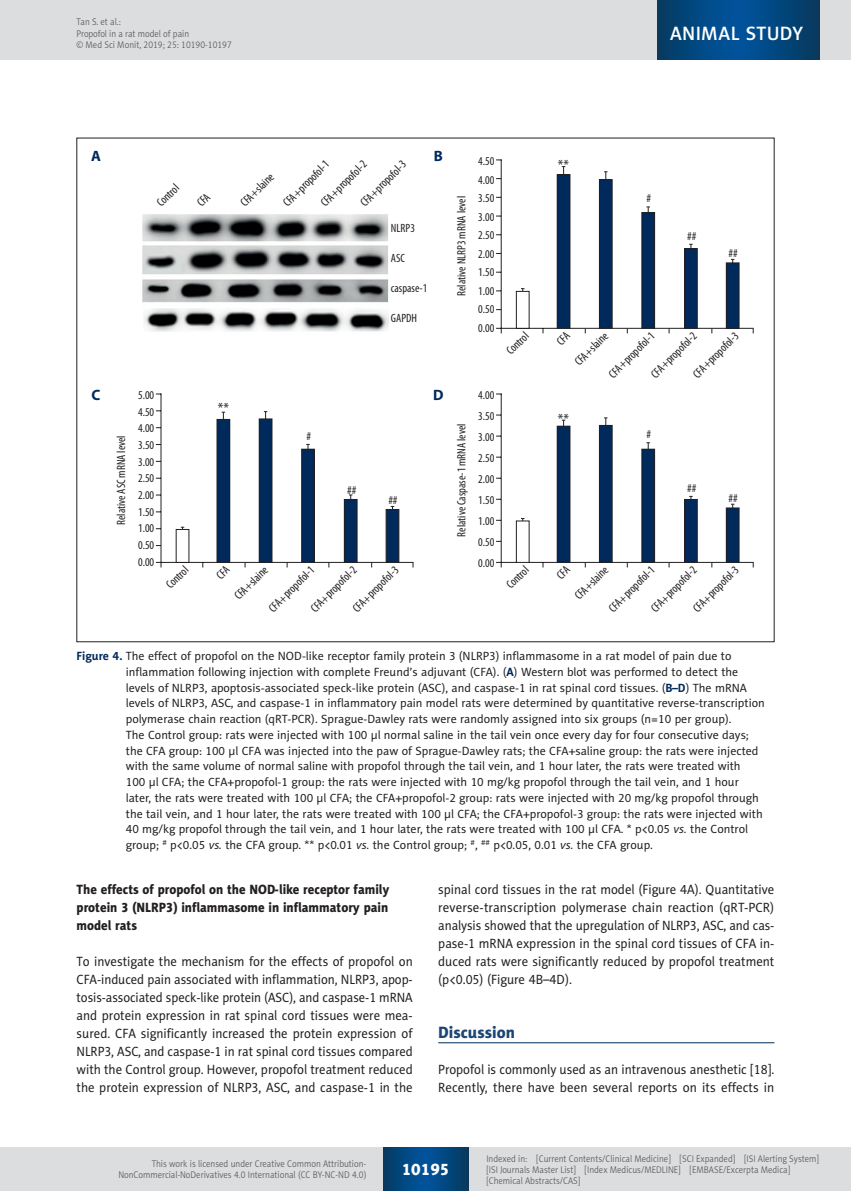
<style>
.page{position:relative;width:851px;height:1191px;background:#fff}
.page>*{position:absolute;margin:0;border:0;box-sizing:border-box;transform-origin:0 0}
.t1{font:19.5px "Naomi Sans EFN Medium";letter-spacing:.015em;color:#fff}
.MSM_Headline_1{font:16.5px "Naomi Sans EFN Heavy";color:#1a4574}
.t2{font:16.5px "Naomi Sans EFN Heavy";color:#fff}
.t3{font:condensed 15px "Myriad Pro";color:#231f20}
.t4{font:700 15px "Myriad Pro";color:#00295c}
.MSM_Body{font:13.5px/18px "Naomi Sans EFN";color:#231f20;text-align:justify;scale:.95 1}
.MSM_Headline_2{font:13.5px/18px "Naomi Sans EFN Heavy";color:#231f20;text-align:justify;scale:.95 1}
.MSM_Rycina_tytul{font:12px/15.8px "Naomi Sans EFN";color:#231f20}
.t5{font:condensed 12px/16.6px "Myriad Pro";color:#231f20;text-align:justify}
.t6{font:9.75px/11.2px "Naomi Sans EFN Light";color:#57585a;scale:.9 1}
.s1{font-weight:700;color:#00295c}
.s2{font-style:italic}
</style>
<div class="page">
<hr style="left:438px;top:1042px;width:336px;height:1px;background:#00295c">
<img style="left:142px;top:214px;width:246px;height:118px">
<hr style="left:500px;top:159px;width:1px;height:174px;background:#231f20">
<svg style="left:496px;top:262px;width:257px;height:306px"></svg>
<svg style="left:155px;top:393px;width:584px;height:175px"></svg>
<div style="left:385px;top:509px;width:14px;height:54px;background:#00295c;border:1px solid #231f20"></div>
<div style="left:0;top:1148px;width:850px;height:43px;background:#dcdddf"></div>
<svg style="left:383px;top:1147px;width:85px;height:43px;background:#02477e"></svg>
<div style="left:0;top:0;width:850px;height:60px;background:#dcdddf"></div>
<svg style="left:657px;top:0;width:162px;height:60px;background:#02477e"></svg>
<svg style="left:515px;top:166px;width:219px;height:180px"></svg>
<svg style="left:515px;top:417px;width:219px;height:151px"></svg>
<svg style="left:175px;top:411px;width:219px;height:157px"></svg>
<p class="t6" style="left:77px;top:16px;width:174px">Tan S. et al.:<br>Propofol in a rat model of pain<br>© Med Sci Monit, 2019; 25: 10190-10197</p>
<h1 class="t1" style="left:670px;top:22px;width:134px">ANIMAL STUDY</h1>
<p class="t4" style="left:91px;top:147px;width:11px">A</p>
<p class="t5" style="left:153px;top:198px;width:28px;rotate:-45deg">Control</p>
<p class="t4" style="left:91px;top:385px;width:10px">C</p>
<p class="t5" style="left:113px;top:525px;width:91px;rotate:-90deg">Relative ASC mRNA level</p>
<p class="t5" style="left:138px;top:387px;width:18px">5.00<br>4.50<br>4.00<br>3.50<br>3.00<br>2.50<br>2.00<br>1.50<br>1.00<br>0.50<br>0.00</p>
<p class="t5" style="left:162px;top:580px;width:28px;rotate:-45deg">Control</p>
<p class="t5" style="left:316px;top:198px;width:61px;rotate:-45deg">CFA+propofol-2</p>
<p class="t5" style="left:356px;top:198px;width:61px;rotate:-45deg">CFA+propofol-3</p>
<p class="t5" style="left:279px;top:198px;width:61px;rotate:-45deg">CFA+propofol-1</p>
<p class="t5" style="left:236px;top:198px;width:43px;rotate:-45deg">CFA+slaine</p>
<p class="t5" style="left:391px;top:219px;width:26px">NLRP3</p>
<p class="t5" style="left:391px;top:249px;width:16px">ASC</p>
<p class="t5" style="left:391px;top:279px;width:38px">caspase-1</p>
<p class="t5" style="left:391px;top:309px;width:28px">GAPDH</p>
<p class="t4" style="left:433px;top:147px;width:11px">B</p>
<p class="t3" style="left:218px;top:399px;width:13px">**</p>
<p class="t5" style="left:306px;top:428px;width:6px">#</p>
<p class="t5" style="left:347px;top:481px;width:11px">##</p>
<p class="t5" style="left:388px;top:491px;width:11px">##</p>
<p class="t5" style="left:307px;top:604px;width:61px;rotate:-45deg">CFA+propofol-2</p>
<p class="t5" style="left:348px;top:604px;width:61px;rotate:-45deg">CFA+propofol-3</p>
<p class="t5" style="left:230px;top:591px;width:43px;rotate:-45deg">CFA+slaine</p>
<p class="t5" style="left:264px;top:604px;width:61px;rotate:-45deg">CFA+propofol-1</p>
<p class="t4" style="left:433px;top:385px;width:12px">D</p>
<p class="t5" style="left:453px;top:296px;width:101px;rotate:-90deg">Relative NLRP3 mRNA level</p>
<p class="t5" style="left:478px;top:152px;width:18px;line-height:18.6px">4.50<br>4.00<br>3.50<br>3.00<br>2.50<br>2.00<br>1.50<br>1.00<br>0.50<br>0.00</p>
<p class="t5" style="left:502px;top:346px;width:28px;rotate:-45deg">Control</p>
<p class="t5" style="left:453px;top:536px;width:114px;rotate:-90deg">Relative Caspase-1 mRNA level</p>
<p class="t5" style="left:478px;top:384px;width:18px;line-height:21px">4.00<br>3.50<br>3.00<br>2.50<br>2.00<br>1.50<br>1.00<br>0.50<br>0.00</p>
<p class="t5" style="left:502px;top:580px;width:28px;rotate:-45deg">Control</p>
<p class="t3" style="left:558px;top:156px;width:13px">**</p>
<p class="t5" style="left:646px;top:190px;width:6px">#</p>
<p class="t5" style="left:687px;top:228px;width:11px">##</p>
<p class="t5" style="left:728px;top:245px;width:11px">##</p>
<p class="t5" style="left:646px;top:370px;width:61px;rotate:-45deg">CFA+propofol-2</p>
<p class="t5" style="left:688px;top:370px;width:61px;rotate:-45deg">CFA+propofol-3</p>
<p class="t5" style="left:570px;top:357px;width:43px;rotate:-45deg">CFA+slaine</p>
<p class="t5" style="left:604px;top:370px;width:61px;rotate:-45deg">CFA+propofol-1</p>
<p class="t3" style="left:558px;top:410px;width:13px">**</p>
<p class="t5" style="left:646px;top:425px;width:6px">#</p>
<p class="t5" style="left:687px;top:480px;width:11px">##</p>
<p class="t5" style="left:728px;top:489px;width:11px">##</p>
<p class="t5" style="left:646px;top:604px;width:61px;rotate:-45deg">CFA+propofol-2</p>
<p class="t5" style="left:688px;top:604px;width:61px;rotate:-45deg">CFA+propofol-3</p>
<p class="t5" style="left:570px;top:591px;width:43px;rotate:-45deg">CFA+slaine</p>
<p class="t5" style="left:604px;top:604px;width:61px;rotate:-45deg">CFA+propofol-1</p>
<p class="MSM_Rycina_tytul" style="left:126px;top:648px;width:640px;text-indent:-49px"><span class="s1">Figure 4.</span> The effect of propofol on the NOD-like receptor family protein 3 (NLRP3) inflammasome in a rat model of pain due to inflammation following injection with complete Freund’s adjuvant (CFA). (<span class="s1">A</span>) Western blot was performed to detect the levels of NLRP3, apoptosis-associated speck-like protein (ASC), and caspase-1 in rat spinal cord tissues. (<span class="s1">B–D</span>) The mRNA levels of NLRP3, ASC, and caspase-1 in inflammatory pain model rats were determined by quantitative reverse-transcription polymerase chain reaction (qRT-PCR). Sprague-Dawley rats were randomly assigned into six groups (n=10 per group).<br>The Control group: rats were injected with 100 μl normal saline in the tail vein once every day for four consecutive days; the CFA group: 100 μl CFA was injected into the paw of Sprague-Dawley rats; the CFA+saline group: the rats were injected with the same volume of normal saline with propofol through the tail vein, and 1 hour later, the rats were treated with<br>100 μl CFA; the CFA+propofol-1 group: the rats were injected with 10 mg/kg propofol through the tail vein, and 1 hour later, the rats were treated with 100 μl CFA; the CFA+propofol-2 group: rats were injected with 20 mg/kg propofol through the tail vein, and 1 hour later, the rats were treated with 100 μl CFA; the CFA+propofol-3 group: the rats were injected with 40 mg/kg propofol through the tail vein, and 1 hour later, the rats were treated with 100 μl CFA. * p&lt;0.05 <span class="s2">vs.</span> the Control group; <sup>#</sup> p&lt;0.05 <span class="s2">vs.</span> the CFA group. ** p&lt;0.01 <span class="s2">vs.</span> the Control group; <sup>#</sup>, <sup>##</sup> p&lt;0.05, 0.01 <span class="s2">vs.</span> the CFA group.</p>
<p class="MSM_Headline_2" style="left:77px;top:880px;width:331px">The effects of propofol on the NOD-like receptor family protein 3 (NLRP3) inflammasome in inflammatory pain model rats</p>
<p class="MSM_Body" style="left:77px;top:952px;width:355px">To investigate the mechanism for the effects of propofol on CFA-induced pain associated with inflammation, NLRP3, apop&shy;tosis-associated speck-like protein (ASC), and caspase-1 mRNA and protein expression in rat spinal cord tissues were mea&shy;sured. CFA significantly increased the protein expression of NLRP3, ASC, and caspase-1 in rat spinal cord tissues compared with the Control group. However, propofol treatment reduced the protein expression of NLRP3, ASC, and caspase-1 in the</p>
<p class="MSM_Body" style="left:438px;top:880px;width:355px">spinal cord tissues in the rat model (Figure 4A). Quantitative reverse-transcription polymerase chain reaction (qRT-PCR) analysis showed that the upregulation of NLRP3, ASC, and cas&shy;pase-1 mRNA expression in the spinal cord tissues of CFA in&shy;duced rats were significantly reduced by propofol treatment (p&lt;0.05) (Figure 4B–4D).</p>
<p class="MSM_Headline_1" style="left:438px;top:1022px;width:78px">Discussion</p>
<p class="MSM_Body" style="left:438px;top:1060px;width:355px">Propofol is commonly used as an intravenous anesthetic [18].<br>Recently, there have been several reports on its effects in</p>
<p class="t6" style="left:118px;top:1158px;width:277px;text-align:right">This work is licensed under Creative Common Attribution-<br>NonCommercial-NoDerivatives 4.0 International (CC BY-NC-ND 4.0)</p>
<h2 class="t2" style="left:401px;top:1159px;width:49px">10195</h2>
<p class="t6" style="left:486px;top:1152px;width:371px">Indexed in: [Current Contents/Clinical Medicine] [SCI Expanded] [ISI Alerting System] [ISI Journals Master List] [Index Medicus/MEDLINE] [EMBASE/Excerpta Medica] [Chemical Abstracts/CAS]</p>
</div>
